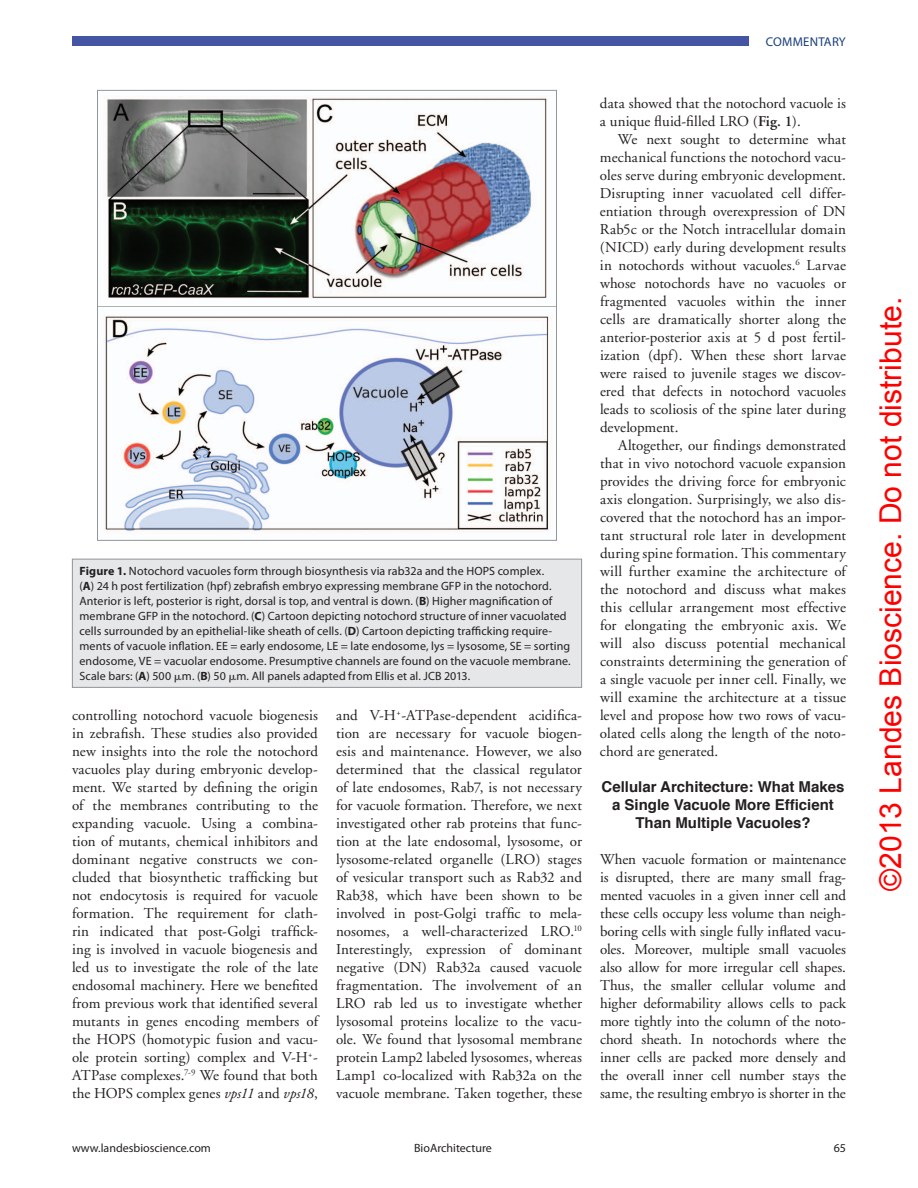
<style>
.page{position:relative;width:918px;height:1188px;background:#fff}
.page>*{position:absolute;margin:0;border:0;box-sizing:border-box;transform-origin:0 0}
.t1{font:30.15px "Arial";color:#f00}
.t2{font:15px/18px "Adobe Garamond";color:#231f20;text-align:justify}
.t3{font:700 15px/18px "Helvetica";color:#231f20;text-align:center}
.t4{font:12.75px "Myriad Pro";letter-spacing:.02em;color:#193f7c}
.t5{font:12px/15px "Myriad Pro";letter-spacing:.01em;color:#231f20}
.s1{font-weight:700}
.s2{font-family:"Universal Std Greekw Math Pi"}
.s3{font-style:italic}
.s4{font-weight:600}
</style>
<div class="page">
<div style="left:72px;top:36px;width:676px;height:10px;background:#4455a4"></div>
<img style="left:99px;top:96px;width:456px;height:438px">
<div style="left:72px;top:559px;width:510px;height:128px;background:#e6e7e9"></div>
<div style="left:72px;top:559px;width:510px;height:129px;border:1px solid #939598"></div>
<p class="t4" style="left:766px;top:33px;width:82px">Comm entary</p>
<p class="t5" style="left:79px;top:564px;width:493px"><span class="s1">Figure 1.</span> Notochord vacuoles form through biosynthesis via rab32a and the HOPS complex.<br>(<span class="s1">A</span>) 24 h post fertilization (hpf) zebrafish embryo expressing membrane GFP in the notochord.<br>Anterior is left, posterior is right, dorsal is top, and ventral is down. (<span class="s1">B</span>) Higher magnification of membrane GFP in the notochord. (<span class="s1">C</span>) Cartoon depicting notochord structure of inner vacuolated cells surrounded by an epithelial-like sheath of cells. (<span class="s1">D</span>) Cartoon depicting trafficking require&shy;ments of vacuole inflation. EE = early endosome, LE = late endosome, lys = lysosome, SE = sorting endosome, VE = vacuolar endosome. Presumptive channels are found on the vacuole membrane.<br>Scale bars: (<span class="s1">A</span>) 500 <span class="s2">μ</span>m. (<span class="s1">B</span>) 50 <span class="s2">μ</span>m. All panels adapted from Ellis et al. JCB 2013.</p>
<p class="t2" style="left:72px;top:707px;width:248px">controlling notochord vacuole biogenesis in zebrafish. These studies also provided new insights into the role the notochord vacuoles play during embryonic develop&shy;ment. We started by defining the origin of the membranes contributing to the expanding vacuole. Using a combina&shy;tion of mutants, chemical inhibitors and dominant negative constructs we con&shy;cluded that biosynthetic trafficking but not endocytosis is required for vacuole formation. The requirement for clath&shy;rin indicated that post-Golgi traffick&shy;ing is involved in vacuole biogenesis and led us to investigate the role of the late endosomal machinery. Here we benefited from previous work that identified several mutants in genes encoding members of the HOPS (homotypic fusion and vacu&shy;ole protein sorting) complex and V-H<sup>+</sup>- ATPase complexes.<sup>7-9</sup> We found that both the HOPS complex genes <span class="s3">vps11</span> and <span class="s3">vps18</span>,</p>
<p class="t2" style="left:336px;top:707px;width:248px">and V-H<sup>+</sup>-ATPase-dependent acidifica&shy;tion are necessary for vacuole biogen&shy;esis and maintenance. However, we also determined that the classical regulator of late endosomes, Rab7, is not necessary for vacuole formation. Therefore, we next investigated other rab proteins that func&shy;tion at the late endosomal, lysosome, or lysosome-related organelle (LRO) stages of vesicular transport such as Rab32 and Rab38, which have been shown to be involved in post-Golgi traffic to mela&shy;nosomes, a well-characterized LRO.<sup>10<br></sup>Interestingly, expression of dominant negative (DN) Rab32a caused vacuole fragmentation. The involvement of an LRO rab led us to investigate whether lysosomal proteins localize to the vacu&shy;ole. We found that lysosomal membrane protein Lamp2 labeled lysosomes, whereas Lamp1 co-localized with Rab32a on the vacuole membrane. Taken together, these</p>
<p class="t2" style="left:600px;top:95px;width:247px">data showed that the notochord vacuole is a unique fluid-filled LRO (<span class="s4">Fig. 1</span>).</p>
<p class="t2" style="left:600px;top:131px;width:248px;text-indent:18px">We next sought to determine what mechanical functions the notochord vacu&shy;oles serve during embryonic development.<br>Disrupting inner vacuolated cell differ&shy;entiation through overexpression of DN Rab5c or the Notch intracellular domain (NICD) early during development results in notochords without vacuoles.<sup>6</sup> Larvae whose notochords have no vacuoles or fragmented vacuoles within the inner cells are dramatically shorter along the anterior-posterior axis at 5 d post fertil&shy;ization (dpf). When these short larvae were raised to juvenile stages we discov&shy;ered that defects in notochord vacuoles leads to scoliosis of the spine later during development.</p>
<p class="t2" style="left:600px;top:437px;width:248px;text-indent:18px">Altogether, our findings demonstrated that in vivo notochord vacuole expansion provides the driving force for embryonic axis elongation. Surprisingly, we also dis&shy;covered that the notochord has an impor&shy;tant structural role later in development during spine formation. This commentary will further examine the architecture of the notochord and discuss what makes this cellular arrangement most effective for elongating the embryonic axis. We will also discuss potential mechanical constraints determining the generation of a single vacuole per inner cell. Finally, we will examine the architecture at a tissue level and propose how two rows of vacu&shy;olated cells along the length of the noto&shy;chord are generated.</p>
<p class="t3" style="left:602px;top:778px;width:244px">Cellular Architecture: What Makes a Single Vacuole More Efficient<br>Than Multiple Vacuoles?</p>
<p class="t2" style="left:600px;top:851px;width:248px">When vacuole formation or maintenance is disrupted, there are many small frag&shy;mented vacuoles in a given inner cell and these cells occupy less volume than neigh&shy;boring cells with single fully inflated vacu&shy;oles. Moreover, multiple small vacuoles also allow for more irregular cell shapes.<br>Thus, the smaller cellular volume and higher deformability allows cells to pack more tightly into the column of the noto&shy;chord sheath. In notochords where the inner cells are packed more densely and the overall inner cell number stays the same, the resulting embryo is shorter in the</p>
<p class="t5" style="left:72px;top:1141px;width:140px">www.landesbioscience.com</p>
<p class="t5" style="left:414px;top:1141px;width:79px">BioArchitecture</p>
<p class="t5" style="left:834px;top:1141px;width:14px">65</p>
<h1 class="t1" style="left:871px;top:891px;width:595px;rotate:-90deg">©2013 Landes Bioscience. Do not distribute.</h1>
</div>
